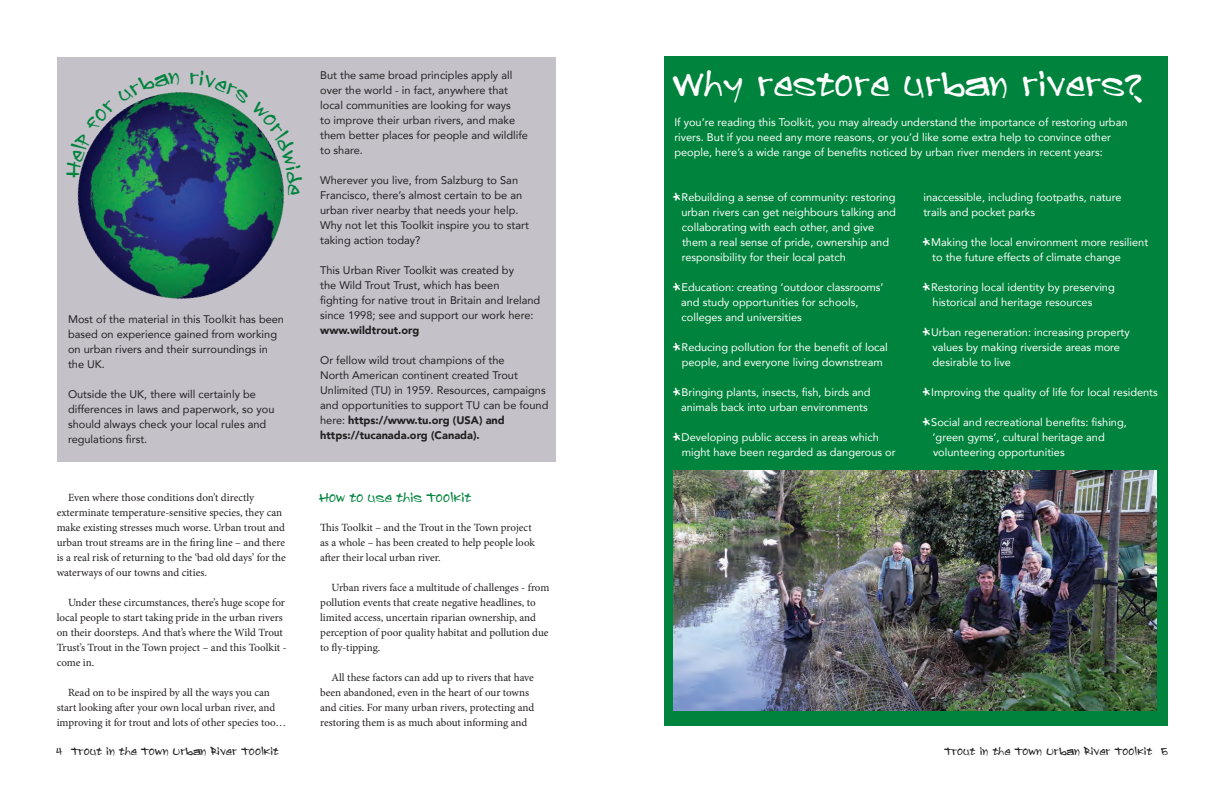
<style>
.page{position:relative;width:1224px;height:792px;background:#fff}
.page>*{position:absolute;margin:0;border:0;box-sizing:border-box;transform-origin:0 0}
.bodycopy{font:32px "Sprayerz";letter-spacing:.15em;color:#fff}
.t1{font:18.8px "Sprayerz";color:#00843d}
.bodycopy-2{font:12px "Sprayerz";letter-spacing:.15em;color:#00843d}
.bodycopy-3{font:11px/15px "Avenir";color:#fff}
.t2{font:11px/15px "Minion Pro";letter-spacing:-.005em;color:#231f20}
.bodycopy-4{font:11px/15px "Avenir";color:#231f20}
.t3{font:900 11px "Avenir";color:#231f20}
.t4{font:10px "Sprayerz";letter-spacing:.15em;color:#231f20}
.s1{font-weight:900}
.s2{font-family:"Sprayerz";font-size:14px}
</style>
<div class="page">
<div style="left:664px;top:57px;width:503px;height:669px;background:#00843d"></div>
<img style="left:674px;top:471px;width:483px;height:240px">
<div style="left:57px;top:57px;width:498px;height:405px;background:#c4c1c9"></div>
<img style="left:77px;top:92px;width:207px;height:207px">
<img style="left:77px;top:92px;width:103px;height:86px">
<svg style="left:189px;top:92px;width:95px;height:92px"></svg>
<p class="t1" style="left:305px;top:185px;width:12px;rotate:90deg">e</p>
<p class="bodycopy-4" style="left:68px;top:311px;width:218px">Most of the material in this Toolkit has been based on experience gained from working on urban rivers and their surroundings in the UK.</p>
<p class="bodycopy-4" style="left:68px;top:386px;width:208px">Outside the UK, there will certainly be differences in laws and paperwork, so you should always check your local rules and regulations first.</p>
<p class="t2" style="left:57px;top:490px;width:231px;text-indent:11px">Even where those conditions don’t directly exterminate temperature-sensitive species, they can make existing stresses much worse. Urban trout and urban trout streams are in the firing line – and there is a real risk of returning to the ‘bad old days’ for the waterways of our towns and cities.</p>
<p class="t2" style="left:57px;top:595px;width:231px;text-indent:11px">Under these circumstances, there’s huge scope for local people to start taking pride in the urban rivers on their doorsteps. And that’s where the Wild Trout Trust’s Trout in the Town project – and this Toolkit - come in.</p>
<p class="t2" style="left:57px;top:685px;width:231px;text-indent:11px">Read on to be inspired by all the ways you can start looking after your own local urban river, and improving it for trout and lots of other species too…</p>
<p class="bodycopy-4" style="left:320px;top:67px;width:209px">But the same broad principles apply all over the world - in fact, anywhere that local communities are looking for ways<br>to improve their urban rivers, and make them better places for people and wildlife to share.</p>
<p class="bodycopy-4" style="left:320px;top:172px;width:210px">Wherever you live, from Salzburg to San Francisco, there’s almost certain to be an urban river nearby that needs your help.<br>Why not let this Toolkit inspire you to start taking action today?</p>
<p class="bodycopy-4" style="left:320px;top:262px;width:222px">This Urban River Toolkit was created by<br>the Wild Trout Trust, which has been fighting for native trout in Britain and Ireland since 1998; see and support our work here:</p>
<p class="t3" style="left:320px;top:321px;width:101px">www.wildtrout.org</p>
<p class="bodycopy-4" style="left:320px;top:352px;width:230px">Or fellow wild trout champions of the<br>North American continent created Trout Unlimited (TU) in 1959. Resources, campaigns and opportunities to support TU can be found here: <span class="s1">https://www.tu.org (USA) and https://tucanada.org (Canada).</span></p>
<p class="bodycopy-2" style="left:320px;top:491px;width:152px">How to use this Toolkit</p>
<p class="t2" style="left:320px;top:520px;width:216px">This Toolkit – and the Trout in the Town project as a whole – has been created to help people look after their local urban river.</p>
<p class="t2" style="left:320px;top:580px;width:231px;text-indent:11px">Urban rivers face a multitude of challenges - from pollution events that create negative headlines, to limited access, uncertain riparian ownership, and perception of poor quality habitat and pollution due to fly-tipping.</p>
<p class="t2" style="left:320px;top:670px;width:216px;text-indent:11px">All these factors can add up to rivers that have been abandoned, even in the heart of our towns and cities. For many urban rivers, protecting and restoring them is as much about informing and</p>
<p class="bodycopy" style="left:674px;top:67px;width:468px">Why restore urban rivers?</p>
<p class="bodycopy-3" style="left:674px;top:114px;width:455px">If you’re reading this Toolkit, you may already understand the importance of restoring urban rivers. But if you need any more reasons, or you’d like some extra help to convince other people, here’s a wide range of benefits noticed by urban river menders in recent years:</p>
<p class="bodycopy-3" style="left:681px;top:189px;width:216px;text-indent:-8px"><span class="s2">*</span> Rebuilding a sense of community: restoring urban rivers can get neighbours talking and collaborating with each other, and give them a real sense of pride, ownership and responsibility for their local patch</p>
<p class="bodycopy-3" style="left:681px;top:279px;width:204px;text-indent:-7px"><span class="s2">*</span> Education: creating ‘outdoor classrooms’ and study opportunities for schools, colleges and universities</p>
<p class="bodycopy-3" style="left:674px;top:339px;width:216px;text-align:center"><span class="s2">*</span> Reducing pollution for the benefit of local people, and everyone living downstream</p>
<p class="bodycopy-3" style="left:674px;top:384px;width:198px;text-align:center"><span class="s2">*</span> Bringing plants, insects, fish, birds and animals back into urban environments</p>
<p class="bodycopy-3" style="left:682px;top:429px;width:216px;text-indent:-8px"><span class="s2">*</span> Developing public access in areas which might have been regarded as dangerous or</p>
<p class="bodycopy-3" style="left:923px;top:189px;width:200px">inaccessible, including footpaths, nature trails and pocket parks</p>
<p class="bodycopy-3" style="left:932px;top:234px;width:218px;text-indent:-9px"><span class="s2">*</span> Making the local environment more resilient to the future effects of climate change</p>
<p class="bodycopy-3" style="left:933px;top:279px;width:184px;text-indent:-9px"><span class="s2">*</span> Restoring local identity by preserving historical and heritage resources</p>
<p class="bodycopy-3" style="left:933px;top:324px;width:199px;text-indent:-9px"><span class="s2">*</span> Urban regeneration: increasing property values by making riverside areas more desirable to live</p>
<p class="bodycopy-3" style="left:923px;top:384px;width:236px"><span class="s2">*</span> Improving the quality of life for local residents</p>
<p class="bodycopy-3" style="left:933px;top:414px;width:196px;text-indent:-9px"><span class="s2">*</span> Social and recreational benefits: fishing, ‘green gyms’, cultural heritage and volunteering opportunities</p>
<p class="t4" style="left:57px;top:746px;width:223px">4 Trout in the Town Urban River Toolkit</p>
<p class="t4" style="left:945px;top:746px;width:224px">Trout in the Town Urban River Toolkit 5</p>
</div>
